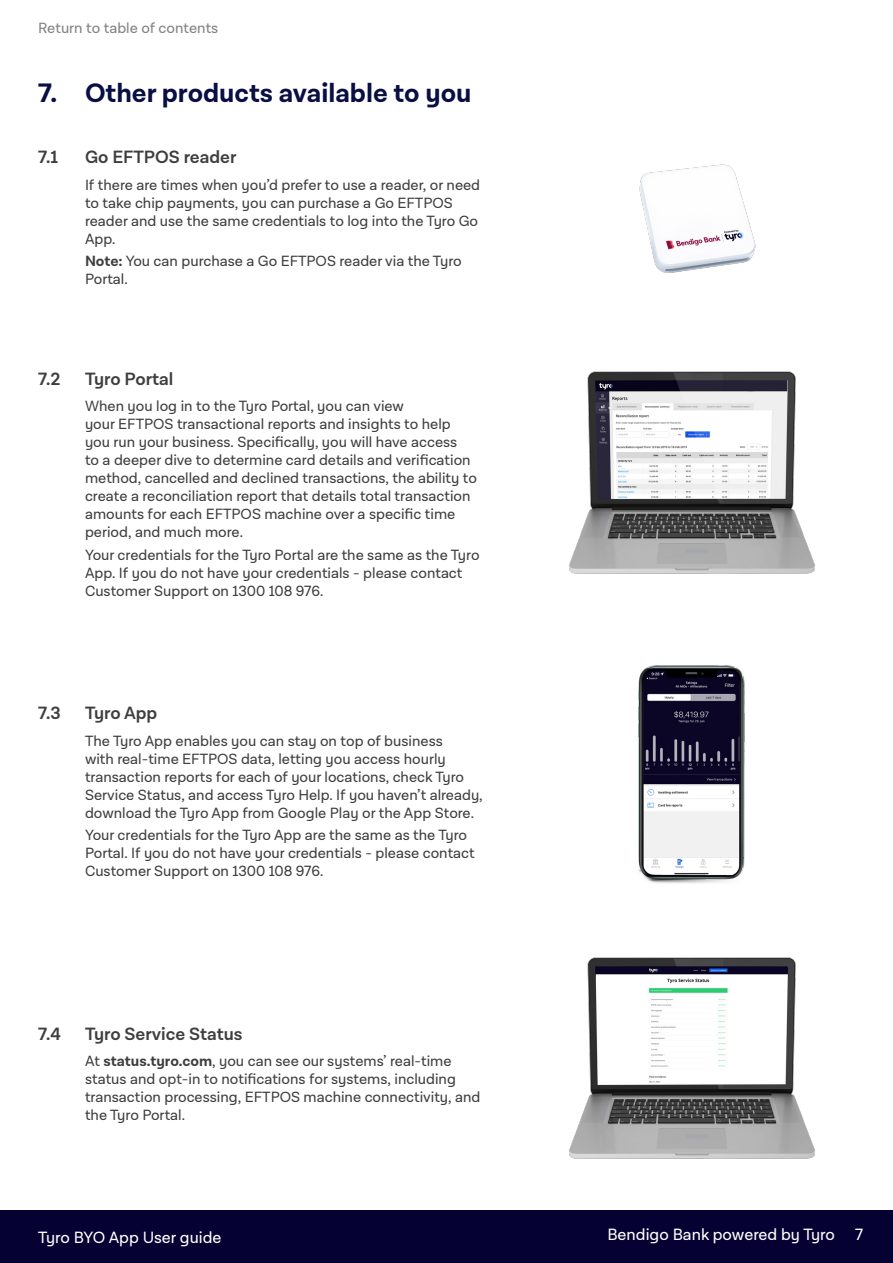
<style>
.page{position:relative;width:893px;height:1263px;background:#fff}
.page>*{position:absolute;margin:0;border:0;box-sizing:border-box;transform-origin:0 0}
.t1{font:700 27px "Lota Grotesque Alt 3";color:#090f44}
.t2{font:600 18px "Lota Grotesque Alt 3";color:#3e3e3f}
.t3{font:16.5px "Lota Grotesque Alt 3";color:#fff}
.Level_2_-_Subheader{font:15px/18px "Lota Grotesque Alt 3";color:#3e3e3f}
.t4{font:15px "Lota Grotesque Alt 3";color:#808285}
.s1{font-weight:700}
</style>
<div class="page">
<div style="left:0;top:1210px;width:893px;height:53px;background:#050233"></div>
<img style="left:569px;top:371px;width:246px;height:203px">
<img style="left:639px;top:164px;width:117px;height:109px">
<img style="left:638px;top:665px;width:107px;height:218px">
<img style="left:569px;top:957px;width:246px;height:202px">
<p class="t4" style="left:38px;top:20px;width:182px">Return to table of contents</p>
<p class="t1" style="left:38px;top:78px;width:435px">7. Other products available to you</p>
<p class="t2" style="left:38px;top:147px;width:21px">7.1</p>
<p class="t2" style="left:85px;top:147px;width:153px">Go EFTPOS reader</p>
<p class="Level_2_-_Subheader" style="left:85px;top:176px;width:397px">If there are times when you’d prefer to use a reader, or need to take chip payments, you can purchase a Go EFTPOS reader and use the same credentials to log into the Tyro Go App.</p>
<p class="Level_2_-_Subheader" style="left:85px;top:252px;width:378px"><span class="s1">Note:</span> You can purchase a Go EFTPOS reader via the Tyro<br>Portal.</p>
<p class="t2" style="left:38px;top:369px;width:24px">7.2</p>
<p class="t2" style="left:85px;top:369px;width:90px">Tyro Portal</p>
<p class="Level_2_-_Subheader" style="left:85px;top:398px;width:393px">When you log in to the Tyro Portal, you can view<br>your EFTPOS transactional reports and insights to help you run your business. Specifically, you will have access<br>to a deeper dive to determine card details and verification method, cancelled and declined transactions, the ability to create a reconciliation report that details total transaction amounts for each EFTPOS machine over a specific time period, and much more.</p>
<p class="Level_2_-_Subheader" style="left:85px;top:546px;width:396px">Your credentials for the Tyro Portal are the same as the Tyro<br>App. If you do not have your credentials - please contact<br>Customer Support on 1300 108 976.</p>
<p class="t2" style="left:38px;top:703px;width:24px">7.3</p>
<p class="t2" style="left:85px;top:703px;width:74px">Tyro App</p>
<p class="Level_2_-_Subheader" style="left:85px;top:732px;width:399px">The Tyro App enables you can stay on top of business<br>with real-time EFTPOS data, letting you access hourly transaction reports for each of your locations, check Tyro Service Status, and access Tyro Help. If you haven’t already, download the Tyro App from Google Play or the App Store.</p>
<p class="Level_2_-_Subheader" style="left:85px;top:826px;width:391px">Your credentials for the Tyro App are the same as the Tyro<br>Portal. If you do not have your credentials - please contact<br>Customer Support on 1300 108 976.</p>
<p class="t2" style="left:38px;top:1023px;width:24px">7.4</p>
<p class="t2" style="left:85px;top:1023px;width:159px">Tyro Service Status</p>
<p class="Level_2_-_Subheader" style="left:85px;top:1052px;width:397px">At <span class="s1">status.tyro.com</span>, you can see our systems’ real-time status and opt-in to notifications for systems, including transaction processing, EFTPOS machine connectivity, and the Tyro Portal.</p>
<p class="t3" style="left:607px;top:1226px;width:229px">Bendigo Bank powered by Tyro</p>
<p class="t3" style="left:38px;top:1229px;width:185px">Tyro BYO App User guide</p>
<p class="t3" style="left:855px;top:1226px;width:9px">7</p>
</div>
